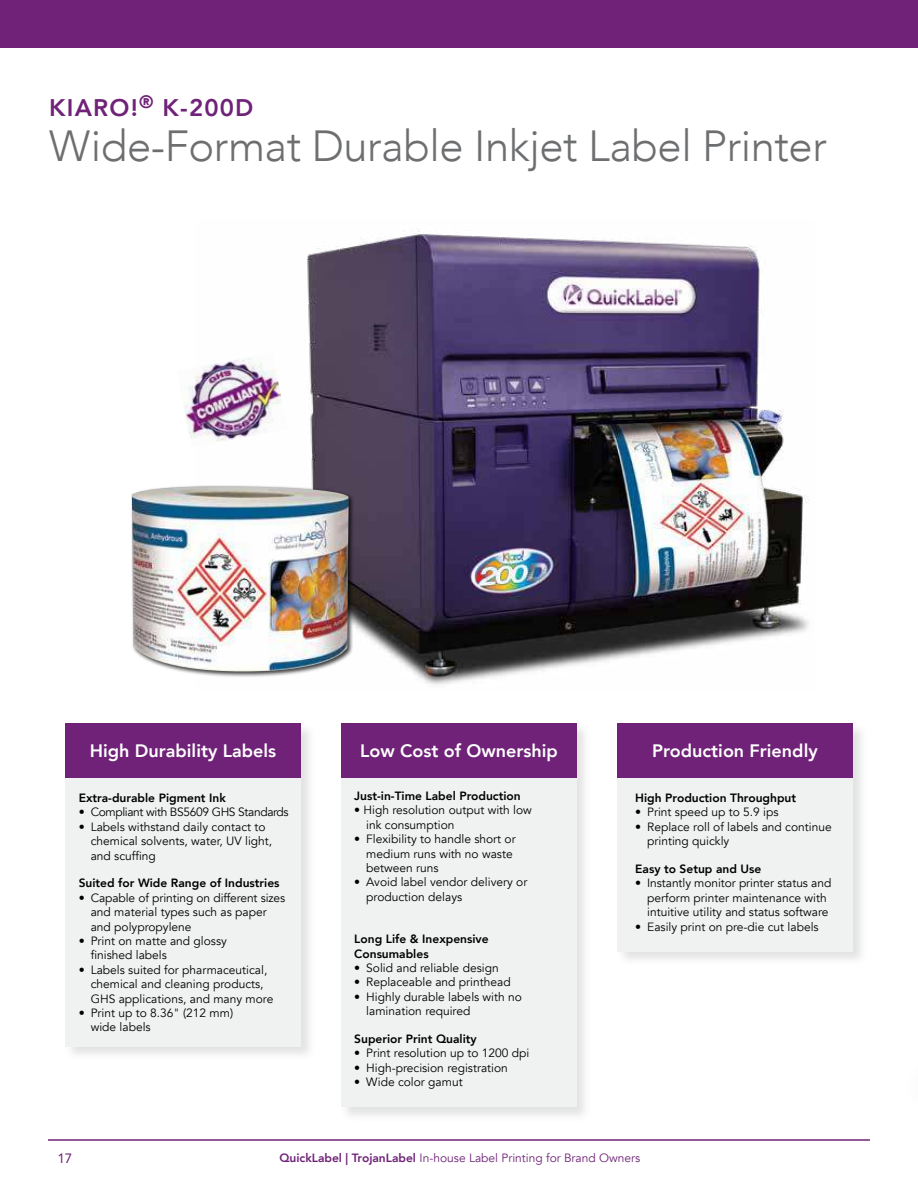
<style>
.page{position:relative;width:918px;height:1188px;background:#fff}
.page>*{position:absolute;margin:0;border:0;box-sizing:border-box;transform-origin:0 0}
.t1{font:300 43.5px "Avenir";letter-spacing:-.01em;color:#6d6e70}
.t2{font:800 24px "Avenir";letter-spacing:.05em;color:#6f2277}
.t3{font:800 18px "Avenir";color:#fff}
.t4{font:13.5px "Avenir";color:#6f2277}
.t5{font:12px/14.4px "Avenir";color:#000}
.t6{font:800 12px/14.4px "Avenir";color:#000}
.t7{font:12px "Avenir";color:#6f2277}
.t8{font:12px "Avenir";letter-spacing:-.03em;color:#000}
.s1{font-weight:800}
</style>
<div class="page">
<hr style="left:48px;top:1139px;width:822px;height:2px;background:#6f2277">
<div style="left:0;top:0;width:918px;height:48px;background:#6f2277"></div>
<div style="left:64px;top:722px;width:252px;height:340px;background:#6d6e70;opacity:.2"></div>
<div style="left:65px;top:723px;width:236px;height:324px;background:#f0f1f1"></div>
<div style="left:340px;top:722px;width:252px;height:400px;background:#6d6e70;opacity:.2"></div>
<div style="left:341px;top:723px;width:236px;height:384px;background:#f0f1f1"></div>
<div style="left:616px;top:722px;width:252px;height:245px;background:#6d6e70;opacity:.2"></div>
<div style="left:617px;top:723px;width:236px;height:228px;background:#f0f1f1"></div>
<div style="left:65px;top:723px;width:236px;height:55px;background:#6f2277"></div>
<div style="left:341px;top:723px;width:236px;height:55px;background:#6f2277"></div>
<div style="left:617px;top:723px;width:236px;height:55px;background:#6f2277"></div>
<img style="left:307px;top:230px;width:502px;height:455px">
<div style="left:130px;top:485px;width:225px;height:193px;background:#000;opacity:.75"></div>
<img style="left:132px;top:486px;width:217px;height:185px">
<img style="left:184px;top:358px;width:98px;height:84px">
<h2 class="t2" style="left:49px;top:98px;width:206px">KIARO!<sup>®</sup> K-200D</h2>
<h1 class="t1" style="left:49px;top:120px;width:779px">Wide-Format Durable Inkjet Label Printer</h1>
<h3 class="t3" style="left:90px;top:743px;width:188px">High Durability Labels</h3>
<h3 class="t3" style="left:360px;top:736px;width:199px">Low Cost of Ownership</h3>
<h3 class="t3" style="left:652px;top:743px;width:167px">Production Friendly</h3>
<p class="t6" style="left:79px;top:792px;width:149px">Extra-durable Pigment Ink</p>
<p class="t8" style="left:79px;top:807px;width:211px">• Compliant with BS5609 GHS Standards</p>
<p class="t5" style="left:91px;top:821px;width:183px;text-indent:-12px">• Labels withstand daily contact to chemical solvents, water, UV light, and scuffing</p>
<p class="t6" style="left:79px;top:876px;width:202px">Suited for Wide Range of Industries</p>
<p class="t5" style="left:91px;top:892px;width:196px;text-indent:-12px">• Capable of printing on different sizes and material types such as paper and polypropylene</p>
<p class="t5" style="left:91px;top:935px;width:138px;text-indent:-12px">• Print on matte and glossy finished labels</p>
<p class="t5" style="left:91px;top:964px;width:184px;text-indent:-12px">• Labels suited for pharmaceutical, chemical and cleaning products,<br>GHS applications, and many more</p>
<p class="t5" style="left:91px;top:1007px;width:144px;text-indent:-12px">• Print up to 8.36" (212 mm) wide labels</p>
<p class="t6" style="left:354px;top:790px;width:168px">Just-in-Time Label Production</p>
<p class="t5" style="left:366px;top:804px;width:167px;text-indent:-12px">• High resolution output with low ink consumption</p>
<p class="t5" style="left:366px;top:833px;width:151px;text-indent:-12px">• Flexibility to handle short or medium runs with no waste between runs</p>
<p class="t5" style="left:366px;top:876px;width:163px;text-indent:-12px">• Avoid label vendor delivery or production delays</p>
<p class="t6" style="left:354px;top:932px;width:136px">Long Life &amp; Inexpensive<br>Consumables</p>
<p class="t5" style="left:354px;top:962px;width:146px">• Solid and reliable design</p>
<p class="t5" style="left:354px;top:976px;width:158px">• Replaceable and printhead</p>
<p class="t5" style="left:366px;top:991px;width:157px;text-indent:-12px">• Highly durable labels with no lamination required</p>
<p class="t6" style="left:354px;top:1033px;width:124px">Superior Print Quality</p>
<p class="t5" style="left:354px;top:1047px;width:177px">• Print resolution up to 1200 dpi</p>
<p class="t5" style="left:354px;top:1062px;width:155px">• High-precision registration</p>
<p class="t5" style="left:354px;top:1076px;width:110px">• Wide color gamut</p>
<p class="t6" style="left:635px;top:792px;width:162px">High Production Throughput</p>
<p class="t5" style="left:635px;top:806px;width:145px">• Print speed up to 5.9 ips</p>
<p class="t5" style="left:647px;top:821px;width:186px;text-indent:-12px">• Replace roll of labels and continue printing quickly</p>
<p class="t6" style="left:635px;top:863px;width:128px">Easy to Setup and Use</p>
<p class="t5" style="left:647px;top:877px;width:186px;text-indent:-12px">• Instantly monitor printer status and perform printer maintenance with intuitive utility and status software</p>
<p class="t5" style="left:635px;top:921px;width:185px">• Easily print on pre-die cut labels</p>
<p class="t4" style="left:57px;top:1151px;width:17px">17</p>
<p class="t7" style="left:279px;top:1153px;width:362px"><span class="s1">QuickLabel | TrojanLabel</span> In-house Label Printing for Brand Owners</p>
</div>
